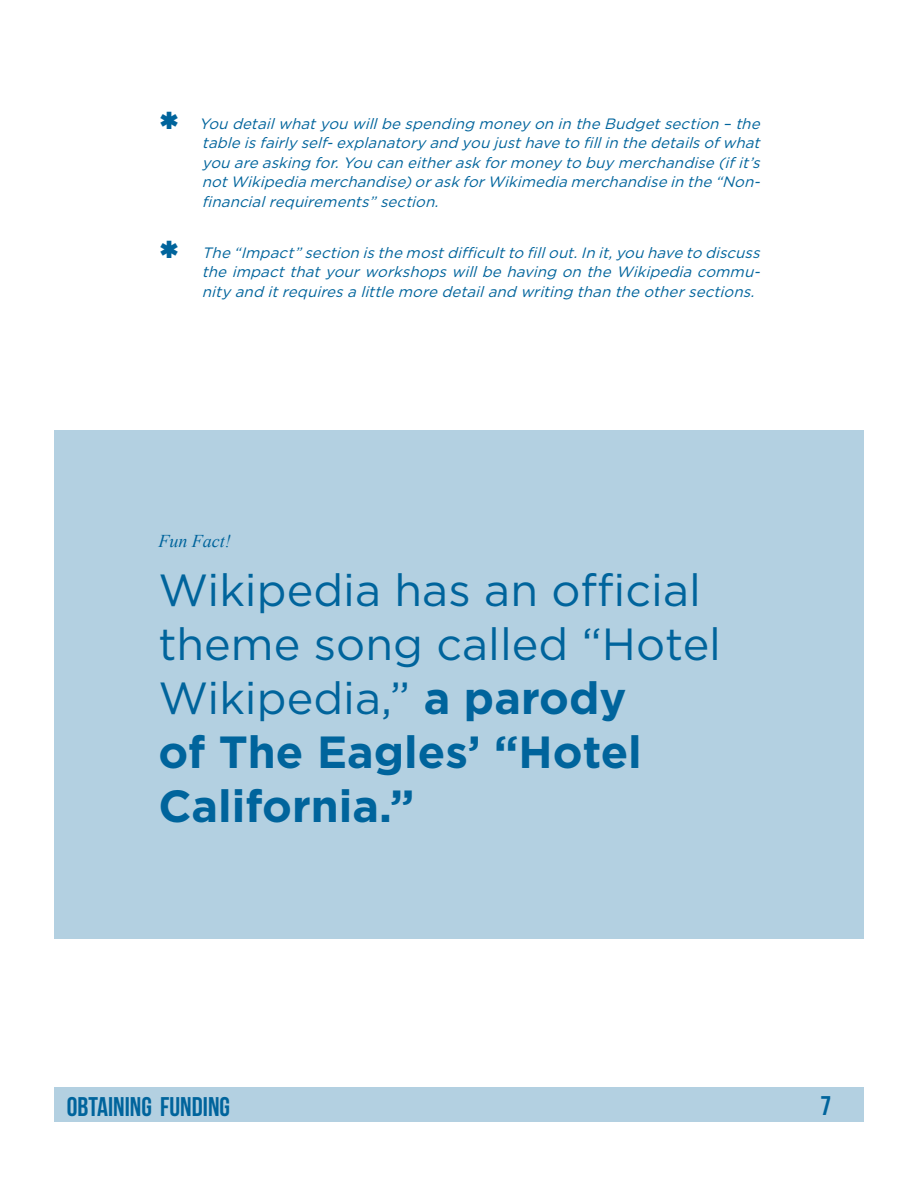
<style>
.page{position:relative;width:918px;height:1188px;background:#fff}
.page>*{position:absolute;margin:0;border:0;box-sizing:border-box;transform-origin:0 0}
.t1{font:45px/54px "Gotham";color:#00649c}
.t2{font:27px "Bebas Neue";color:#00649c}
.t3{font:italic 18px "Times New Roman";color:#00649c}
.t4{font:italic 15px/19.5px "Gotham";color:#00649c;text-align:justify}
.s1{font-weight:700}
</style>
<div class="page">
<div style="left:54px;top:1087px;width:810px;height:34px;background:#b3d0e1"></div>
<div style="left:54px;top:430px;width:810px;height:509px;background:#b3d0e1"></div>
<p class="t4" style="left:199px;top:114px;width:567px">Youdetailwhatyouwillbespending moneyonintheBudgetsection–the tableisfairlyself-explanatoryand youjusthaveto fillinthedetailsofwhat youareasking for.Youcaneitheraskformoneyto buymerchandise(ifit’s notWikipediamerchandise)oraskforWikimediamerchandiseinthe“Non&shy;financialrequirements”section.</p>
<p class="t4" style="left:202px;top:243px;width:564px">The“Impact”sectionisthemostdifficultto fillout.Init,youhaveto discuss theimpactthatyourworkshopswillbehaving ontheWikipediacommu&shy;nityand itrequiresalittlemoredetailand writing thantheothersections.</p>
<p class="t3" style="left:158px;top:528px;width:74px">Fun Fact!</p>
<h1 class="t1" style="left:158px;top:562px;width:564px">Wikipedia has an official theme song called “Hotel<br>Wikipedia,” <span class="s1">a parody<br>of The Eagles’ “Hotel<br>California.”</span></h1>
<h2 class="t2" style="left:67px;top:1091px;width:165px">OBTAINING FUNDING</h2>
<h2 class="t2" style="left:820px;top:1091px;width:12px">7</h2>
</div>
